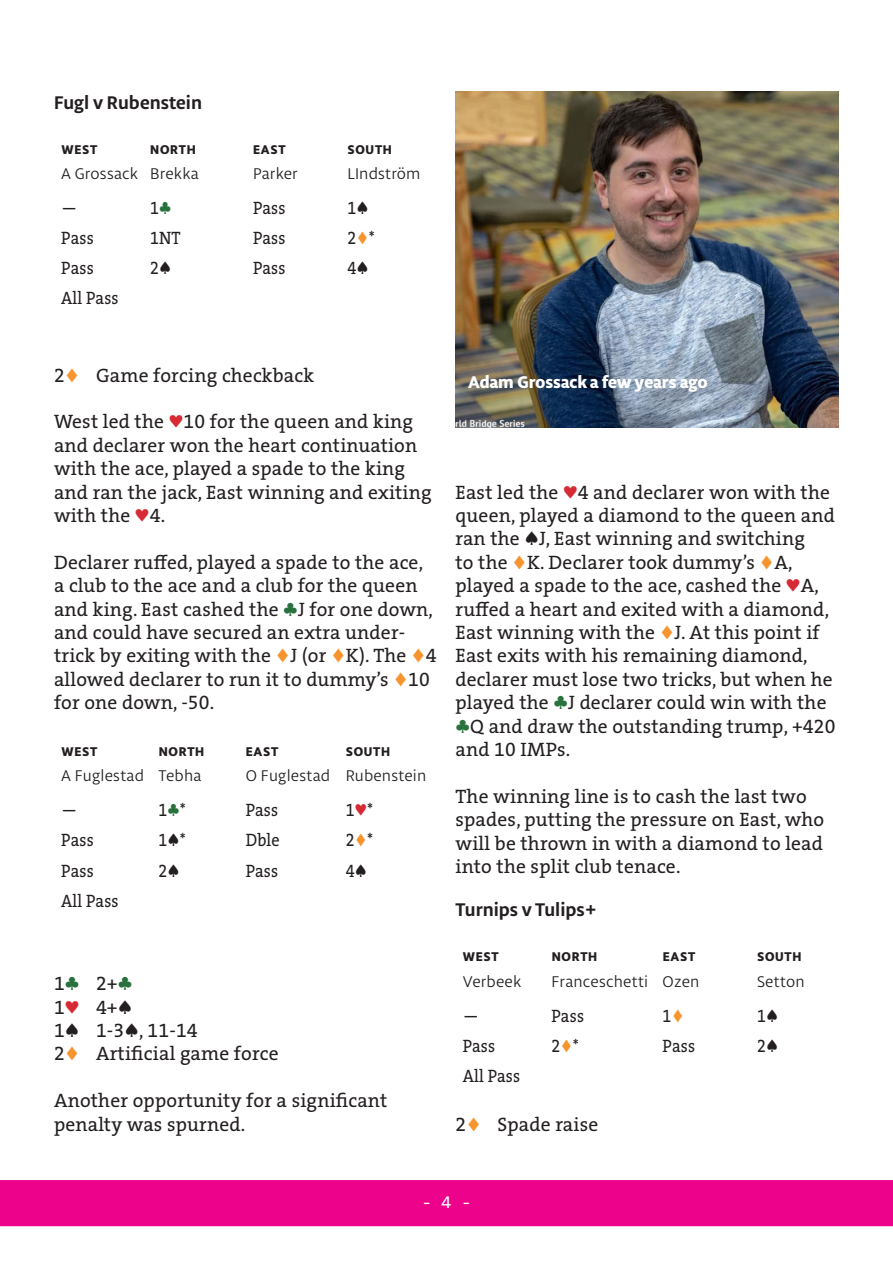
<style>
.page{position:relative;width:893px;height:1263px;background:#fff}
.page>*{position:absolute;margin:0;border:0;box-sizing:border-box;transform-origin:0 0}
.BRØD{font:19.5px/23.4px "The Serif HP5 Plain";letter-spacing:.01em;color:#231f20}
.FORDELING_RUBRIK{font:700 19.5px "Libertad";color:#231f20}
.VNØS_RESULTAT{font:18px "The Serif HP5 Plain";letter-spacing:.01em;color:#231f20;scale:.9 1}
.t1{font:800 18px "Libertad";color:#fff}
.t2{font:18px "Consolas";color:#fff}
.VNØS_NAVN{font:16.5px "Libertad";letter-spacing:.01em;color:#231f20}
.t3{font:800 13.5px "Libertad";letter-spacing:.055em;color:#231f20}
.s1{color:#29723e}
.s2{color:#f7942e}
.s3{color:#d62b35}
</style>
<div class="page">
<div style="left:0;top:1181px;width:893px;height:44px;background:#ed028c"></div>
<div style="left:0;top:1180px;width:893px;height:46px;border:2px solid #ed028c"></div>
<img style="left:455px;top:91px;width:384px;height:336px">
<p class="FORDELING_RUBRIK" style="left:54px;top:89px;width:150px">Fugl v Rubenstein</p>
<p class="t3" style="left:61px;top:140px;width:37px">WEST</p>
<p class="t3" style="left:150px;top:140px;width:47px">NORTH</p>
<p class="t3" style="left:253px;top:140px;width:34px">EAST</p>
<p class="t3" style="left:348px;top:140px;width:46px">SOUTH</p>
<p class="VNØS_NAVN" style="left:61px;top:164px;width:79px">A Grossack</p>
<p class="VNØS_NAVN" style="left:150px;top:164px;width:50px">Brekka</p>
<p class="VNØS_NAVN" style="left:253px;top:164px;width:46px">Parker</p>
<p class="VNØS_NAVN" style="left:347px;top:164px;width:75px">LIndström</p>
<p class="VNØS_RESULTAT" style="left:61px;top:196px;width:19px">—</p>
<p class="VNØS_RESULTAT" style="left:150px;top:196px;width:25px">1<span class="s1">♣</span></p>
<p class="VNØS_RESULTAT" style="left:253px;top:196px;width:38px">Pass</p>
<p class="VNØS_RESULTAT" style="left:347px;top:196px;width:25px">1♠</p>
<p class="VNØS_RESULTAT" style="left:61px;top:226px;width:38px">Pass</p>
<p class="VNØS_RESULTAT" style="left:150px;top:226px;width:35px">1NT</p>
<p class="VNØS_RESULTAT" style="left:253px;top:226px;width:38px">Pass</p>
<p class="VNØS_RESULTAT" style="left:347px;top:226px;width:32px">2<span class="s2">♦</span>*</p>
<p class="VNØS_RESULTAT" style="left:61px;top:257px;width:38px">Pass</p>
<p class="VNØS_RESULTAT" style="left:150px;top:257px;width:25px">2♠</p>
<p class="VNØS_RESULTAT" style="left:253px;top:257px;width:38px">Pass</p>
<p class="VNØS_RESULTAT" style="left:347px;top:257px;width:25px">4♠</p>
<p class="VNØS_RESULTAT" style="left:61px;top:287px;width:65px">All Pass</p>
<p class="BRØD" style="left:54px;top:363px;width:262px">2<span class="s2">♦</span> Game forcing checkback</p>
<p class="BRØD" style="left:54px;top:410px;width:379px">West led the <span class="s3">♥</span>10 for the queen and king and declarer won the heart continuation with the ace, played a spade to the king and ran the jack, East winning and exiting with the <span class="s3">♥</span>4.</p>
<p class="BRØD" style="left:54px;top:551px;width:384px">Declarer ruffed, played a spade to the ace, a club to the ace and a club for the queen and king. East cashed the <span class="s1">♣</span>J for one down, and could have secured an extra under&shy;trick by exiting with the <span class="s2">♦</span>J (or <span class="s2">♦</span>K). The <span class="s2">♦</span>4 allowed declarer to run it to dummy’s <span class="s2">♦</span>10 for one down, -50.</p>
<p class="t3" style="left:61px;top:742px;width:37px">WEST</p>
<p class="t3" style="left:159px;top:742px;width:47px">NORTH</p>
<p class="t3" style="left:246px;top:742px;width:34px">EAST</p>
<p class="t3" style="left:346px;top:742px;width:46px">SOUTH</p>
<p class="VNØS_NAVN" style="left:61px;top:766px;width:84px">A Fuglestad</p>
<p class="VNØS_NAVN" style="left:159px;top:766px;width:44px">Tebha</p>
<p class="VNØS_NAVN" style="left:246px;top:766px;width:86px">O Fuglestad</p>
<p class="VNØS_NAVN" style="left:346px;top:766px;width:82px">Rubenstein</p>
<p class="VNØS_RESULTAT" style="left:61px;top:798px;width:19px">—</p>
<p class="VNØS_RESULTAT" style="left:159px;top:798px;width:32px">1<span class="s1">♣</span>*</p>
<p class="VNØS_RESULTAT" style="left:246px;top:798px;width:38px">Pass</p>
<p class="VNØS_RESULTAT" style="left:346px;top:798px;width:32px">1<span class="s3">♥</span>*</p>
<p class="VNØS_RESULTAT" style="left:61px;top:828px;width:38px">Pass</p>
<p class="VNØS_RESULTAT" style="left:159px;top:828px;width:32px">1♠*</p>
<p class="VNØS_RESULTAT" style="left:246px;top:828px;width:39px">Dble</p>
<p class="VNØS_RESULTAT" style="left:346px;top:828px;width:32px">2<span class="s2">♦</span>*</p>
<p class="VNØS_RESULTAT" style="left:61px;top:859px;width:38px">Pass</p>
<p class="VNØS_RESULTAT" style="left:159px;top:859px;width:25px">2♠</p>
<p class="VNØS_RESULTAT" style="left:246px;top:859px;width:38px">Pass</p>
<p class="VNØS_RESULTAT" style="left:346px;top:859px;width:25px">4♠</p>
<p class="VNØS_RESULTAT" style="left:61px;top:889px;width:65px">All Pass</p>
<p class="BRØD" style="left:54px;top:972px;width:80px">1<span class="s1">♣</span> 2+<span class="s1">♣</span></p>
<p class="BRØD" style="left:54px;top:995px;width:80px">1<span class="s3">♥</span> 4+♠</p>
<p class="BRØD" style="left:54px;top:1019px;width:145px">1♠ 1-3♠, 11-14</p>
<p class="BRØD" style="left:54px;top:1042px;width:226px">2<span class="s2">♦</span> Artificial game force</p>
<p class="BRØD" style="left:54px;top:1089px;width:335px">Another opportunity for a significant penalty was spurned.</p>
<p class="t1" style="left:468px;top:369px;width:241px">Adam Grossack a few years ago</p>
<p class="BRØD" style="left:455px;top:480px;width:381px">East led the <span class="s3">♥</span>4 and declarer won with the queen, played a diamond to the queen and ran the ♠J, East winning and switching<br>to the <span class="s2">♦</span>K. Declarer took dummy’s <span class="s2">♦</span>A, played a spade to the ace, cashed the <span class="s3">♥</span>A, ruffed a heart and exited with a diamond, East winning with the <span class="s2">♦</span>J. At this point if East exits with his remaining diamond, declarer must lose two tricks, but when he played the <span class="s1">♣</span>J declarer could win with the <span class="s1">♣</span>Q and draw the outstanding trump, +420 and 10 IMPs.</p>
<p class="BRØD" style="left:455px;top:785px;width:370px">The winning line is to cash the last two spades, putting the pressure on East, who will be thrown in with a diamond to lead into the split club tenace.</p>
<p class="FORDELING_RUBRIK" style="left:455px;top:896px;width:143px">Turnips v Tulips+</p>
<p class="t3" style="left:463px;top:947px;width:37px">WEST</p>
<p class="t3" style="left:552px;top:947px;width:47px">NORTH</p>
<p class="t3" style="left:663px;top:947px;width:34px">EAST</p>
<p class="t3" style="left:757px;top:947px;width:46px">SOUTH</p>
<p class="VNØS_NAVN" style="left:463px;top:971px;width:60px">Verbeek</p>
<p class="VNØS_NAVN" style="left:552px;top:971px;width:98px">Franceschetti</p>
<p class="VNØS_NAVN" style="left:663px;top:971px;width:38px">Ozen</p>
<p class="VNØS_NAVN" style="left:757px;top:971px;width:49px">Setton</p>
<p class="VNØS_RESULTAT" style="left:463px;top:1004px;width:19px">—</p>
<p class="VNØS_RESULTAT" style="left:552px;top:1004px;width:38px">Pass</p>
<p class="VNØS_RESULTAT" style="left:663px;top:1004px;width:25px">1<span class="s2">♦</span></p>
<p class="VNØS_RESULTAT" style="left:757px;top:1004px;width:25px">1♠</p>
<p class="VNØS_RESULTAT" style="left:463px;top:1034px;width:38px">Pass</p>
<p class="VNØS_RESULTAT" style="left:552px;top:1034px;width:32px">2<span class="s2">♦</span>*</p>
<p class="VNØS_RESULTAT" style="left:663px;top:1034px;width:38px">Pass</p>
<p class="VNØS_RESULTAT" style="left:757px;top:1034px;width:25px">2♠</p>
<p class="VNØS_RESULTAT" style="left:463px;top:1064px;width:65px">All Pass</p>
<p class="BRØD" style="left:455px;top:1112px;width:144px">2<span class="s2">♦</span> Spade raise</p>
<p class="t2" style="left:422px;top:1189px;width:51px">- 4 -</p>
</div>
